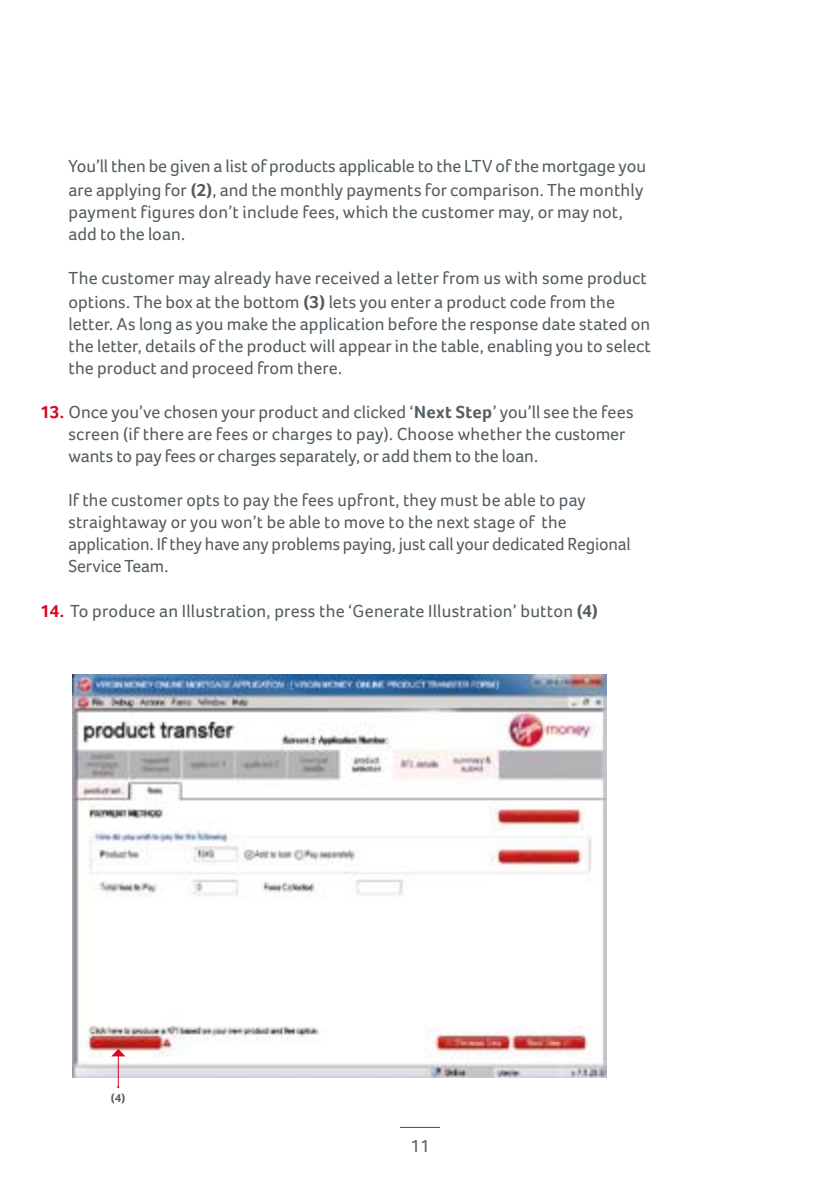
<style>
.page{position:relative;width:840px;height:1191px;background:#fff}
.page>*{position:absolute;margin:0;border:0;box-sizing:border-box;transform-origin:0 0}
.bodycopy_3_5mm{font:18px/22px "Foco";letter-spacing:.005em;color:#535d62}
.t1{font:18px "Foco";color:#535e63}
.bodycopy_1mm{font:700 12px "Foco";color:#535d62}
.s1{font-weight:700}
.s2{font-weight:700;color:#db0626}
</style>
<div class="page">
<img style="left:72px;top:674px;width:533px;height:403px">
<hr style="left:118px;top:1055px;width:1px;height:32px;background:#db0626">
<svg style="left:111px;top:1048px;width:14px;height:8px"></svg>
<hr style="left:400px;top:1126px;width:39px;height:1px;background:#db0626">
<p class="bodycopy_3_5mm" style="left:68px;top:153px;width:578px;line-height:24px">You’ll then be given a list of products applicable to the LTV of the mortgage you are applying for <span class="s1">(2)</span>, and the monthly payments for comparison. The monthly</p>
<p class="bodycopy_3_5mm" style="left:68px;top:200px;width:555px">payment figures don’t include fees, which the customer may, or may not, add to the loan.</p>
<p class="bodycopy_3_5mm" style="left:68px;top:265px;width:579px;line-height:24px">The customer may already have received a letter from us with some product options. The box at the bottom <span class="s1">(3)</span> lets you enter a product code from the</p>
<p class="bodycopy_3_5mm" style="left:68px;top:312px;width:583px;text-align:justify">letter. As long as you make the application before the response date stated on the letter, details of the product will appear in the table, enabling you to select the product and proceed from there.</p>
<p class="bodycopy_3_5mm" style="left:68px;top:400px;width:566px;text-indent:-28px"><span class="s2">13.</span> Once you’ve chosen your product and clicked ‘<span class="s1">Next Step</span>’ you’ll see the fees screen (if there are fees or charges to pay). Choose whether the customer wants to pay fees or charges separately, or add them to the loan.</p>
<p class="bodycopy_3_5mm" style="left:68px;top:488px;width:563px">If the customer opts to pay the fees upfront, they must be able to pay straightaway or you won’t be able to move to the next stage of the application. If they have any problems paying, just call your dedicated Regional Service Team.</p>
<p class="bodycopy_3_5mm" style="left:40px;top:600px;width:559px"><span class="s2">14.</span> To produce an Illustration, press the ‘Generate Illustration’ button <span class="s1">(4)</span></p>
<p class="bodycopy_1mm" style="left:111px;top:1091px;width:16px">(4)</p>
<p class="t1" style="left:410px;top:1135px;width:21px">11</p>
</div>
